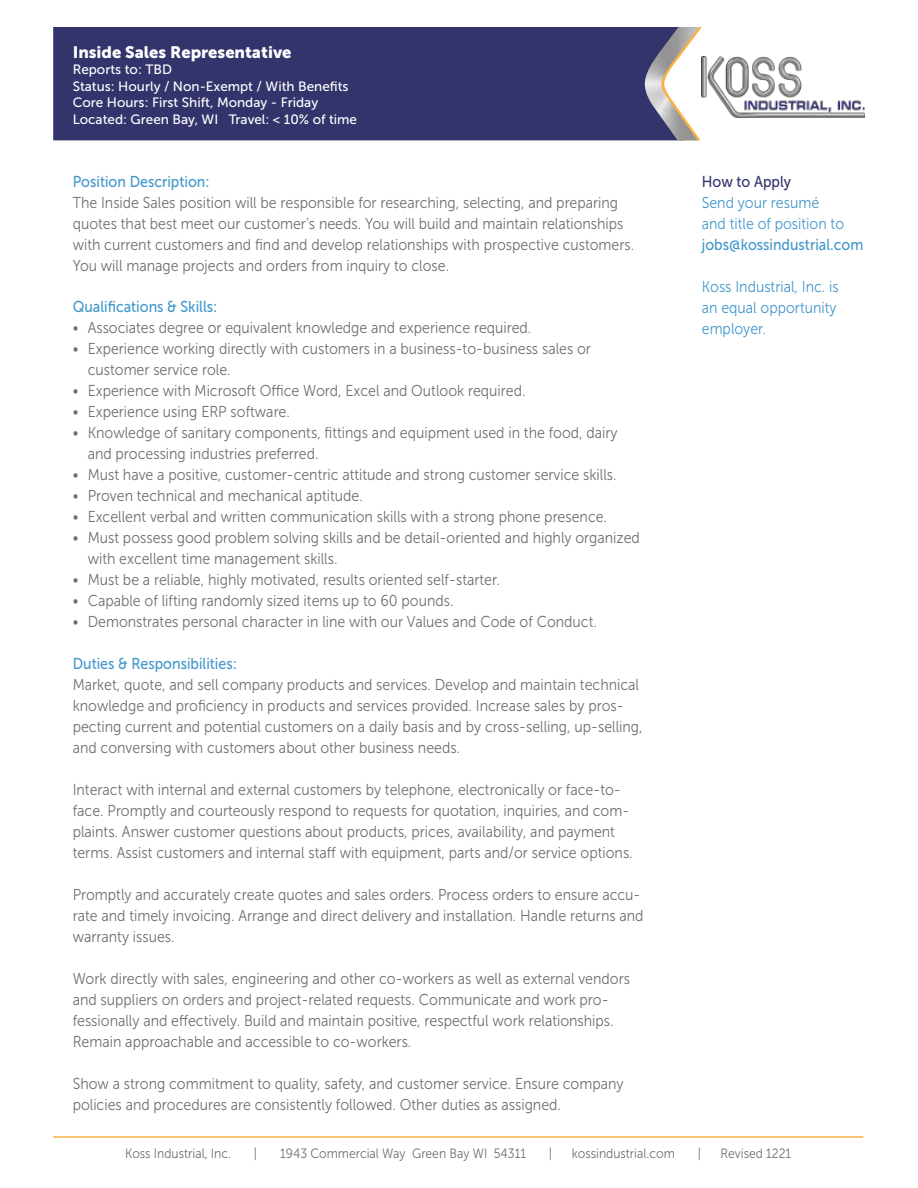
<style>
.page{position:relative;width:918px;height:1188px;background:#fff}
.page>*{position:absolute;margin:0;border:0;box-sizing:border-box;transform-origin:0 0}
.t1{font:16.5px "Museo Sans 900";color:#fff}
.t2{font:15.75px/21px "Museo Sans 300";color:#6d6e71;scale:.9 1}
.t3{font:15.75px "Museo Sans 500";color:#4297cb;scale:.9 1}
.t4{font:15.75px/21px "Museo Sans 300";color:#4297cb;scale:.9 1}
.t5{font:15.75px "Museo Sans 500";color:#33346c;scale:.9 1}
.t6{font:13.5px/16.5px "Museo Sans 500";color:#fff}
.t7{font:13.5px "Museo Sans 300";color:#6d6e71;scale:.9 1}
</style>
<div class="page">
<div style="left:53px;top:27px;width:592px;height:113px;background:#33346c"></div>
<hr style="left:53px;top:1136px;width:810px;height:2px;background:#fbb040">
<svg style="left:699px;top:27px;width:3px;height:113px"></svg>
<img style="left:645px;top:27px;width:54px;height:113px">
<img style="left:702px;top:57px;width:163px;height:60px">
<p class="t1" style="left:73px;top:42px;width:220px">Inside Sales Representative</p>
<p class="t6" style="left:73px;top:61px;width:286px">Reports to: TBD<br>Status: Hourly / Non-Exempt / With Benefits Core Hours: First Shift, Monday - Friday Located: Green Bay, WI Travel: &lt; 10% of time</p>
<p class="t3" style="left:73px;top:173px;width:154px">Position Description:</p>
<p class="t2" style="left:73px;top:193px;width:625px">The Inside Sales position will be responsible for researching, selecting, and preparing quotes that best meet our customer’s needs. You will build and maintain relationships with current customers and find and develop relationships with prospective customers.<br>You will manage projects and orders from inquiry to close.</p>
<p class="t3" style="left:73px;top:298px;width:162px">Qualifications &amp; Skills:</p>
<p class="t2" style="left:73px;top:317px;width:511px">• Associates degree or equivalent knowledge and experience required.</p>
<p class="t2" style="left:88px;top:338px;width:561px;text-indent:-15px">• Experience working directly with customers in a business-to-business sales or customer service role.</p>
<p class="t2" style="left:73px;top:380px;width:505px">• Experience with Microsoft Office Word, Excel and Outlook required.</p>
<p class="t2" style="left:73px;top:401px;width:243px">• Experience using ERP software.</p>
<p class="t2" style="left:88px;top:422px;width:590px;text-indent:-15px">• Knowledge of sanitary components, fittings and equipment used in the food, dairy and processing industries preferred.</p>
<p class="t2" style="left:73px;top:464px;width:606px">• Must have a positive, customer-centric attitude and strong customer service skills.</p>
<p class="t2" style="left:73px;top:485px;width:324px">• Proven technical and mechanical aptitude.</p>
<p class="t2" style="left:73px;top:506px;width:595px">• Excellent verbal and written communication skills with a strong phone presence.</p>
<p class="t2" style="left:88px;top:527px;width:615px;text-indent:-15px">• Must possess good problem solving skills and be detail-oriented and highly organized with excellent time management skills.</p>
<p class="t2" style="left:73px;top:569px;width:476px">• Must be a reliable, highly motivated, results oriented self-starter.</p>
<p class="t2" style="left:73px;top:590px;width:425px">• Capable of lifting randomly sized items up to 60 pounds.</p>
<p class="t2" style="left:73px;top:611px;width:584px">• Demonstrates personal character in line with our Values and Code of Conduct.</p>
<p class="t3" style="left:73px;top:655px;width:184px">Duties &amp; Responsibilities:</p>
<p class="t2" style="left:73px;top:674px;width:635px">Market, quote, and sell company products and services. Develop and maintain technical knowledge and proficiency in products and services provided. Increase sales by pros&shy;pecting current and potential customers on a daily basis and by cross-selling, up-selling, and conversing with customers about other business needs.</p>
<p class="t2" style="left:73px;top:779px;width:624px">Interact with internal and external customers by telephone, electronically or face-to&shy;face. Promptly and courteously respond to requests for quotation, inquiries, and com&shy;plaints. Answer customer questions about products, prices, availability, and payment terms. Assist customers and internal staff with equipment, parts and/or service options.</p>
<p class="t2" style="left:73px;top:884px;width:636px">Promptly and accurately create quotes and sales orders. Process orders to ensure accu&shy;rate and timely invoicing. Arrange and direct delivery and installation. Handle returns and warranty issues.</p>
<p class="t2" style="left:73px;top:968px;width:621px">Work directly with sales, engineering and other co-workers as well as external vendors and suppliers on orders and project-related requests. Communicate and work pro&shy;fessionally and effectively. Build and maintain positive, respectful work relationships.<br>Remain approachable and accessible to co-workers.</p>
<p class="t2" style="left:73px;top:1073px;width:614px">Show a strong commitment to quality, safety, and customer service. Ensure company policies and procedures are consistently followed. Other duties as assigned.</p>
<p class="t5" style="left:702px;top:173px;width:101px">How to Apply</p>
<p class="t4" style="left:702px;top:193px;width:160px">Send your resumé and title of position to</p>
<p class="t3" style="left:702px;top:236px;width:181px">jobs@kossindustrial.com</p>
<p class="t4" style="left:702px;top:277px;width:154px">Koss Industrial, Inc. is an equal opportunity employer.</p>
<p class="t7" style="left:125px;top:1146px;width:119px">Koss Industrial, Inc.</p>
<p class="t7" style="left:254px;top:1146px;width:5px">|</p>
<p class="t7" style="left:280px;top:1146px;width:275px">1943 Commercial Way Green Bay WI 54311</p>
<p class="t7" style="left:549px;top:1146px;width:5px">|</p>
<p class="t7" style="left:572px;top:1146px;width:116px">kossindustrial.com</p>
<p class="t7" style="left:698px;top:1146px;width:5px">|</p>
<p class="t7" style="left:721px;top:1146px;width:80px">Revised 1221</p>
</div>
